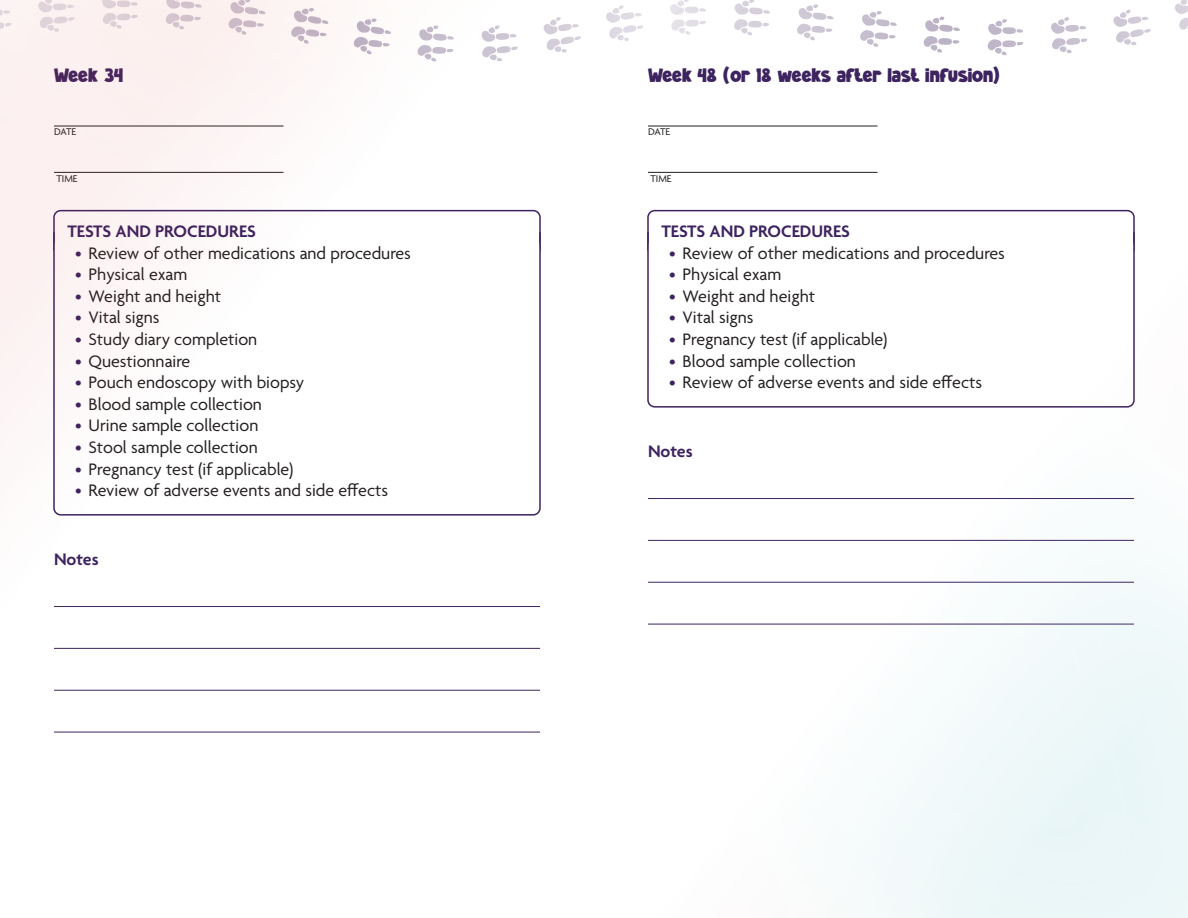
<style>
.page{position:relative;width:1188px;height:918px;background:#fff}
.page>*{position:absolute;margin:0;border:0;box-sizing:border-box;transform-origin:0 0}
.visit_title{font:19.5px "CRONOSKID Regular";color:#3d235f}
.visit_bullets{font:18px "Agenda";color:#231f20}
.tests_and_procedures{font:600 18px "Agenda";color:#3d235f}
.notes{font:600 18px "Agenda";color:#3d235f}
.date_time{font:10.5px "Agenda";color:#231f20}
.s1{color:#3d235f}
</style>
<div class="page">
<img style="left:0;top:0;width:574px;height:491px">
<img style="left:53px;top:491px;width:396px;height:242px">
<img style="left:606px;top:0;width:582px;height:56px">
<img style="left:449px;top:122px;width:739px;height:796px">
<p class="visit_title" style="left:54px;top:66px;width:71px">Week 34</p>
<p class="visit_title" style="left:648px;top:66px;width:353px">Week 48 (or 18 weeks after last infusion)</p>
<p class="date_time" style="left:54px;top:126px;width:24px">DATE</p>
<p class="date_time" style="left:56px;top:173px;width:23px">TIME</p>
<p class="date_time" style="left:648px;top:126px;width:24px">DATE</p>
<p class="date_time" style="left:650px;top:173px;width:23px">TIME</p>
<p class="tests_and_procedures" style="left:68px;top:222px;width:190px">TESTS AND PROCEDURES</p>
<p class="visit_bullets" style="left:75px;top:243px;width:337px"><span class="s1">•</span> Review of other medications and procedures</p>
<p class="visit_bullets" style="left:75px;top:265px;width:114px"><span class="s1">•</span> Physical exam</p>
<p class="visit_bullets" style="left:75px;top:286px;width:148px"><span class="s1">•</span> Weight and height</p>
<p class="visit_bullets" style="left:75px;top:308px;width:86px"><span class="s1">•</span> Vital signs</p>
<p class="visit_bullets" style="left:75px;top:330px;width:184px"><span class="s1">•</span> Study diary completion</p>
<p class="visit_bullets" style="left:75px;top:351px;width:117px"><span class="s1">•</span> Questionnaire</p>
<p class="visit_bullets" style="left:75px;top:373px;width:231px"><span class="s1">•</span> Pouch endoscopy with biopsy</p>
<p class="visit_bullets" style="left:75px;top:394px;width:189px"><span class="s1">•</span> Blood sample collection</p>
<p class="visit_bullets" style="left:75px;top:416px;width:185px"><span class="s1">•</span> Urine sample collection</p>
<p class="visit_bullets" style="left:75px;top:438px;width:184px"><span class="s1">•</span> Stool sample collection</p>
<p class="visit_bullets" style="left:75px;top:459px;width:220px"><span class="s1">•</span> Pregnancy test (if applicable)</p>
<p class="visit_bullets" style="left:75px;top:481px;width:315px"><span class="s1">•</span> Review of adverse events and side effects</p>
<p class="tests_and_procedures" style="left:662px;top:222px;width:190px">TESTS AND PROCEDURES</p>
<p class="visit_bullets" style="left:669px;top:243px;width:337px"><span class="s1">•</span> Review of other medications and procedures</p>
<p class="visit_bullets" style="left:669px;top:265px;width:114px"><span class="s1">•</span> Physical exam</p>
<p class="visit_bullets" style="left:669px;top:286px;width:148px"><span class="s1">•</span> Weight and height</p>
<p class="visit_bullets" style="left:669px;top:308px;width:86px"><span class="s1">•</span> Vital signs</p>
<p class="visit_bullets" style="left:669px;top:330px;width:220px"><span class="s1">•</span> Pregnancy test (if applicable)</p>
<p class="visit_bullets" style="left:669px;top:351px;width:189px"><span class="s1">•</span> Blood sample collection</p>
<p class="visit_bullets" style="left:669px;top:373px;width:315px"><span class="s1">•</span> Review of adverse events and side effects</p>
<p class="notes" style="left:648px;top:442px;width:46px">Notes</p>
<p class="notes" style="left:54px;top:550px;width:46px">Notes</p>
</div>
